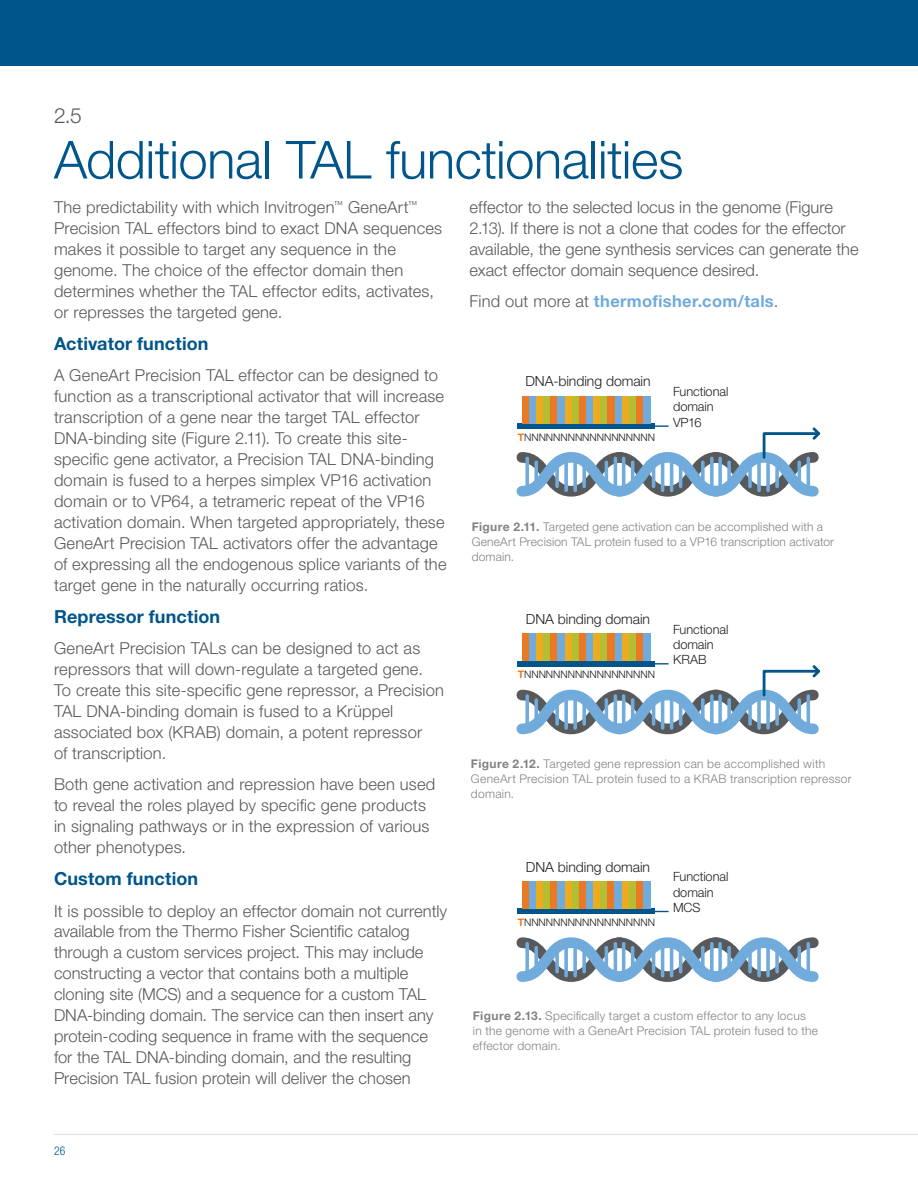
<style>
.page{position:relative;width:918px;height:1188px;background:#fff}
.page>*{position:absolute;margin:0;border:0;box-sizing:border-box;transform-origin:0 0}
.t1{font:300 52.5px "Helvetica Neue LT Std";letter-spacing:-.01em;color:#00558a}
.t2{font:300 21px "Helvetica Neue LT Std";color:#58595b}
.t3{font:700 18px "Helvetica Neue LT Std";letter-spacing:.005em;color:#00558a}
.t4{font:300 16.5px/21px "Helvetica Neue LT Std";letter-spacing:.01em;color:#58595b}
.t5{font:700 16.5px "Helvetica Neue LT Std";letter-spacing:.02em;color:#6faadc}
.t6{font:300 13.95px "Helvetica Neue LT Std";letter-spacing:-.005em;color:#231f20}
.t7{font:300 12.75px/15.3px "Helvetica Neue LT Std";letter-spacing:-.005em;color:#231f20}
.t8{font:300 12px/15px "Helvetica Neue LT Std";letter-spacing:.02em;color:#808285}
.t9{font:300 condensed 12px "Helvetica Neue LT Std";color:#00558a}
.t10{font:300 10.35px "Helvetica Neue LT Std";color:#231f20}
.s1{font-weight:300;color:#58595b}
.s2{font-weight:700;color:#eb7923}
.s3{font-weight:700}
</style>
<div class="page">
<div style="left:0;top:0;width:918px;height:66px;background:#00558a"></div>
<hr style="left:54px;top:1134px;width:864px;height:1px;background:#dcddde">
<div style="left:518px;top:423px;width:137px;height:6px;background:#00558a"></div>
<div style="left:522px;top:396px;width:7px;height:27px;background:#eb7923"></div>
<div style="left:529px;top:396px;width:7px;height:27px;background:#70abdc"></div>
<div style="left:536px;top:396px;width:8px;height:27px;background:#edab1f"></div>
<div style="left:544px;top:396px;width:7px;height:27px;background:#b3be35"></div>
<div style="left:551px;top:396px;width:7px;height:27px;background:#eb7923"></div>
<div style="left:558px;top:396px;width:7px;height:27px;background:#70abdc"></div>
<div style="left:565px;top:396px;width:7px;height:27px;background:#edab1f"></div>
<div style="left:572px;top:396px;width:7px;height:27px;background:#b3be35"></div>
<div style="left:579px;top:396px;width:7px;height:27px;background:#eb7923"></div>
<div style="left:586px;top:396px;width:8px;height:27px;background:#70abdc"></div>
<div style="left:594px;top:396px;width:7px;height:27px;background:#edab1f"></div>
<div style="left:601px;top:396px;width:7px;height:27px;background:#b3be35"></div>
<div style="left:608px;top:396px;width:7px;height:27px;background:#eb7923"></div>
<div style="left:615px;top:396px;width:7px;height:27px;background:#70abdc"></div>
<div style="left:622px;top:396px;width:7px;height:27px;background:#edab1f"></div>
<div style="left:629px;top:396px;width:7px;height:27px;background:#b3be35"></div>
<div style="left:636px;top:396px;width:7px;height:27px;background:#eb7923"></div>
<div style="left:643px;top:396px;width:8px;height:27px;background:#70abdc"></div>
<svg style="left:516px;top:425px;width:305px;height:72px"></svg>
<div style="left:518px;top:661px;width:137px;height:5px;background:#00558a"></div>
<div style="left:522px;top:634px;width:7px;height:27px;background:#eb7923"></div>
<div style="left:529px;top:634px;width:7px;height:27px;background:#70abdc"></div>
<div style="left:536px;top:634px;width:8px;height:27px;background:#edab1f"></div>
<div style="left:544px;top:634px;width:7px;height:27px;background:#b3be35"></div>
<div style="left:551px;top:634px;width:7px;height:27px;background:#eb7923"></div>
<div style="left:558px;top:634px;width:7px;height:27px;background:#70abdc"></div>
<div style="left:565px;top:634px;width:7px;height:27px;background:#edab1f"></div>
<div style="left:572px;top:634px;width:7px;height:27px;background:#b3be35"></div>
<div style="left:579px;top:634px;width:7px;height:27px;background:#eb7923"></div>
<div style="left:586px;top:634px;width:8px;height:27px;background:#70abdc"></div>
<div style="left:594px;top:634px;width:7px;height:27px;background:#edab1f"></div>
<div style="left:601px;top:634px;width:7px;height:27px;background:#b3be35"></div>
<div style="left:608px;top:634px;width:7px;height:27px;background:#eb7923"></div>
<div style="left:615px;top:634px;width:7px;height:27px;background:#70abdc"></div>
<div style="left:622px;top:634px;width:7px;height:27px;background:#edab1f"></div>
<div style="left:629px;top:634px;width:7px;height:27px;background:#b3be35"></div>
<div style="left:636px;top:634px;width:7px;height:27px;background:#eb7923"></div>
<div style="left:643px;top:634px;width:8px;height:27px;background:#70abdc"></div>
<svg style="left:516px;top:663px;width:305px;height:72px"></svg>
<svg style="left:516px;top:937px;width:303px;height:45px"></svg>
<svg style="left:757px;top:943px;width:4px;height:33px"></svg>
<svg style="left:748px;top:947px;width:4px;height:25px"></svg>
<svg style="left:766px;top:943px;width:4px;height:33px"></svg>
<svg style="left:775px;top:947px;width:4px;height:25px"></svg>
<svg style="left:718px;top:944px;width:4px;height:32px"></svg>
<svg style="left:727px;top:948px;width:4px;height:23px"></svg>
<svg style="left:797px;top:948px;width:4px;height:24px"></svg>
<div style="left:518px;top:909px;width:137px;height:5px;background:#00558a"></div>
<div style="left:522px;top:881px;width:7px;height:28px;background:#eb7923"></div>
<div style="left:529px;top:881px;width:7px;height:28px;background:#70abdc"></div>
<div style="left:536px;top:881px;width:8px;height:28px;background:#edab1f"></div>
<div style="left:544px;top:881px;width:7px;height:28px;background:#b3be35"></div>
<div style="left:551px;top:881px;width:7px;height:28px;background:#eb7923"></div>
<div style="left:558px;top:881px;width:7px;height:28px;background:#70abdc"></div>
<div style="left:565px;top:881px;width:7px;height:28px;background:#edab1f"></div>
<div style="left:572px;top:881px;width:7px;height:28px;background:#b3be35"></div>
<div style="left:579px;top:881px;width:7px;height:28px;background:#eb7923"></div>
<div style="left:586px;top:881px;width:8px;height:28px;background:#70abdc"></div>
<div style="left:594px;top:881px;width:7px;height:28px;background:#edab1f"></div>
<div style="left:601px;top:881px;width:7px;height:28px;background:#b3be35"></div>
<div style="left:608px;top:881px;width:7px;height:28px;background:#eb7923"></div>
<div style="left:615px;top:881px;width:7px;height:28px;background:#70abdc"></div>
<div style="left:622px;top:881px;width:7px;height:28px;background:#edab1f"></div>
<div style="left:629px;top:881px;width:7px;height:28px;background:#b3be35"></div>
<div style="left:636px;top:881px;width:7px;height:28px;background:#eb7923"></div>
<div style="left:643px;top:881px;width:8px;height:28px;background:#70abdc"></div>
<svg style="left:655px;top:911px;width:14px;height:1px"></svg>
<hr style="left:614px;top:944px;width:3px;height:32px;background:#70abdc">
<svg style="left:710px;top:944px;width:4px;height:32px"></svg>
<svg style="left:806px;top:944px;width:4px;height:32px"></svg>
<p class="t2" style="left:54px;top:108px;width:29px">2.5</p>
<h1 class="t1" style="left:54px;top:141px;width:631px">Additional TAL functionalities</h1>
<p class="t4" style="left:54px;top:198px;width:390px">The predictability with which Invitrogen<sup>™</sup> GeneArt<sup>™ </sup>Precision TAL effectors bind to exact DNA sequences makes it possible to target any sequence in the genome. The choice of the effector domain then determines whether the TAL effector edits, activates, or represses the targeted gene.</p>
<p class="t3" style="left:54px;top:337px;width:156px">Activator function</p>
<p class="t4" style="left:54px;top:366px;width:394px">A GeneArt Precision TAL effector can be designed to function as a transcriptional activator that will increase transcription of a gene near the target TAL effector DNA-binding site (Figure 2.11). To create this site&shy;specific gene activator, a Precision TAL DNA-binding domain is fused to a herpes simplex VP16 activation domain or to VP64, a tetrameric repeat of the VP16 activation domain. When targeted appropriately, these GeneArt Precision TAL activators offer the advantage of expressing all the endogenous splice variants of the target gene in the naturally occurring ratios.</p>
<p class="t3" style="left:54px;top:610px;width:168px">Repressor function</p>
<p class="t4" style="left:54px;top:639px;width:392px">GeneArt Precision TALs can be designed to act as repressors that will down-regulate a targeted gene.<br>To create this site-specific gene repressor, a Precision TAL DNA-binding domain is fused to a Krüppel associated box (KRAB) domain, a potent repressor<br>of transcription.</p>
<p class="t4" style="left:54px;top:776px;width:383px">Both gene activation and repression have been used to reveal the roles played by specific gene products in signaling pathways or in the expression of various other phenotypes.</p>
<p class="t3" style="left:54px;top:872px;width:146px">Custom function</p>
<p class="t4" style="left:54px;top:902px;width:395px">It is possible to deploy an effector domain not currently available from the Thermo Fisher Scientific catalog through a custom services project. This may include constructing a vector that contains both a multiple cloning site (MCS) and a sequence for a custom TAL DNA-binding domain. The service can then insert any protein-coding sequence in frame with the sequence for the TAL DNA-binding domain, and the resulting Precision TAL fusion protein will deliver the chosen</p>
<p class="t4" style="left:469px;top:198px;width:391px">effector to the selected locus in the genome (Figure 2.13). If there is not a clone that codes for the effector available, the gene synthesis services can generate the exact effector domain sequence desired.</p>
<p class="t5" style="left:469px;top:296px;width:310px"><span class="s1">Find out more at</span> thermofisher.com/tals<span class="s1">.</span></p>
<p class="t6" style="left:525px;top:376px;width:127px">DNA-binding domain</p>
<p class="t7" style="left:673px;top:385px;width:57px">Functional domain<br>VP16</p>
<p class="t10" style="left:518px;top:433px;width:139px"><span class="s2">T</span>NNNNNNNNNNNNNNNNNN</p>
<p class="t8" style="left:472px;top:520px;width:364px"><span class="s3">Figure 2.11.</span> Targeted gene activation can be accomplished with a<br>GeneArt Precision TAL protein fused to a VP16 transcription activator domain.</p>
<p class="t6" style="left:526px;top:614px;width:126px">DNA binding domain</p>
<p class="t7" style="left:673px;top:623px;width:57px">Functional domain<br>KRAB</p>
<p class="t10" style="left:518px;top:671px;width:139px"><span class="s2">T</span>NNNNNNNNNNNNNNNNNN</p>
<p class="t8" style="left:471px;top:758px;width:382px"><span class="s3">Figure 2.12.</span> Targeted gene repression can be accomplished with<br>GeneArt Precision TAL protein fused to a KRAB transcription repressor domain.</p>
<p class="t6" style="left:526px;top:862px;width:126px">DNA binding domain</p>
<p class="t7" style="left:673px;top:871px;width:57px">Functional domain<br>MCS</p>
<p class="t10" style="left:518px;top:919px;width:139px"><span class="s2">T</span>NNNNNNNNNNNNNNNNNN</p>
<p class="t8" style="left:473px;top:1009px;width:347px"><span class="s3">Figure 2.13.</span> Specifically target a custom effector to any locus<br>in the genome with a GeneArt Precision TAL protein fused to the effector domain.</p>
<p class="t9" style="left:54px;top:1144px;width:13px">26</p>
</div>
